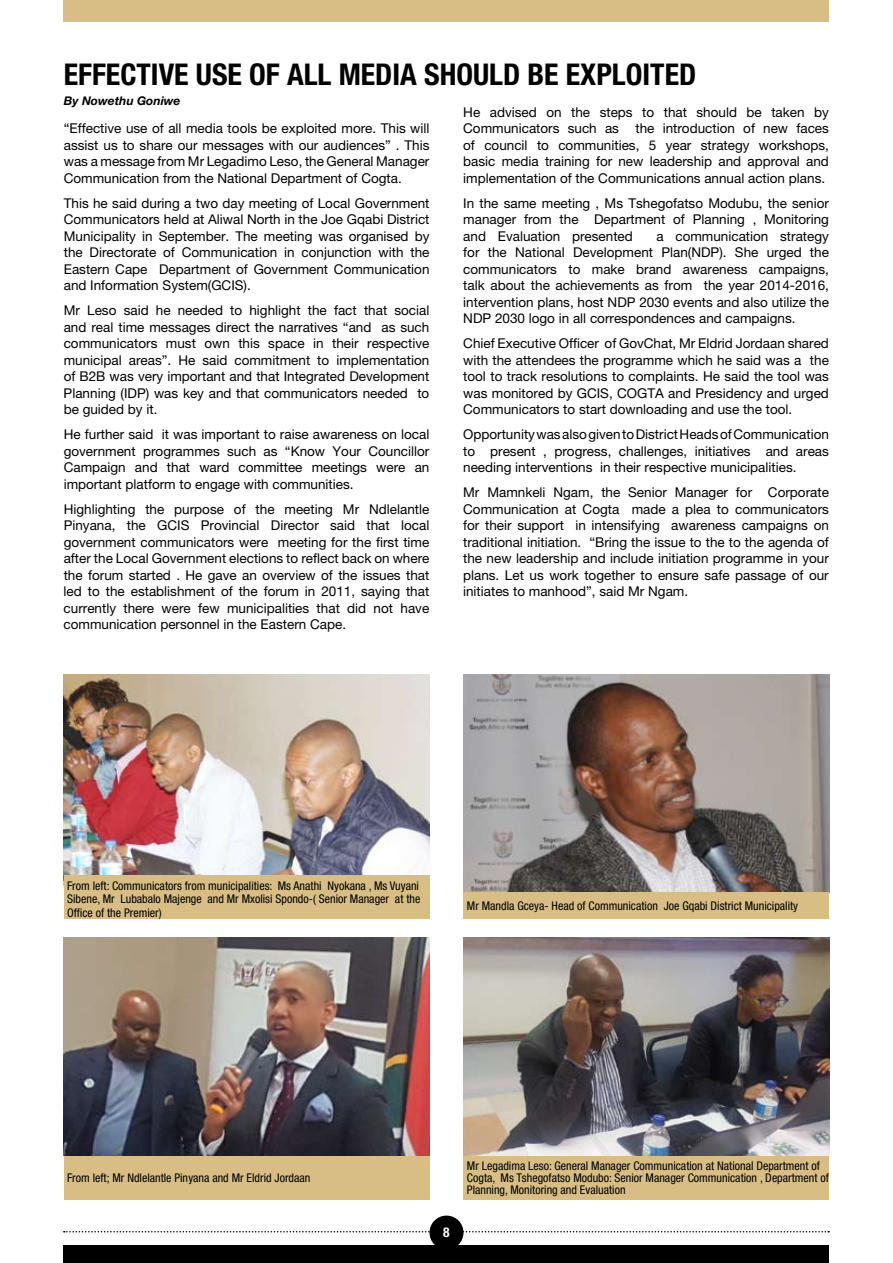
<style>
.page{position:relative;width:893px;height:1263px;background:#fff}
.page>*{position:absolute;margin:0;border:0;box-sizing:border-box;transform-origin:0 0}
.t1{font:700 condensed 30px "Helvetica Neue LT Pro";color:#000}
.t2{font:13.5px/16.5px "Helvetica Neue LT Pro";color:#000;text-align:justify}
.t3{font:700 condensed 13.5px "Helvetica Neue LT Pro";color:#fff}
.t4{font:condensed 12px/13.5px "Helvetica Neue LT Pro";color:#000;text-align:justify}
.t5{font:italic 700 12px "Helvetica Neue LT Pro";color:#000}
</style>
<div class="page">
<img style="left:463px;top:675px;width:366px;height:218px">
<img style="left:64px;top:675px;width:365px;height:200px">
<img style="left:463px;top:938px;width:366px;height:218px">
<img style="left:64px;top:938px;width:365px;height:218px">
<div style="left:64px;top:875px;width:365px;height:44px;background:#d8be85"></div>
<div style="left:64px;top:1156px;width:365px;height:43px;background:#d8be85"></div>
<div style="left:463px;top:893px;width:366px;height:26px;background:#d8be85"></div>
<div style="left:463px;top:1156px;width:366px;height:43px;background:#d8be85"></div>
<div style="left:64px;top:0;width:765px;height:21px;background:#d8be85"></div>
<div style="left:64px;top:1246px;width:765px;height:17px;background:#000"></div>
<svg style="left:64px;top:1231px;width:765px;height:1px"></svg>
<div style="left:429px;top:1215px;width:34px;height:34px;background:#000;border-radius:50%"></div>
<h1 class="t1" style="left:64px;top:56px;width:634px">EFFECTIVE USE OF ALL MEDIA SHOULD BE EXPLOITED</h1>
<p class="t5" style="left:64px;top:93px;width:118px">By Nowethu Goniwe</p>
<p class="t2" style="left:463px;top:103px;width:367px">He advised on the steps to that should be taken by Communicators such as the introduction of new faces of council to communities, 5 year strategy workshops, basic media training for new leadership and approval and implementation of the Communications annual action plans.</p>
<p class="t2" style="left:463px;top:194px;width:367px">In the same meeting , Ms Tshegofatso Modubu, the senior manager from the Department of Planning , Monitoring and Evaluation presented</p>
<p class="t2" style="left:64px;top:120px;width:367px">“Effective use of all media tools be exploited more. This will assist us to share our messages with our audiences” . This was a message from Mr Legadimo Leso, the General Manager Communication from the National Department of Cogta.</p>
<p class="t2" style="left:64px;top:194px;width:367px">This he said during a two day meeting of Local Government Communicators held at Aliwal North in the Joe Gqabi District Municipality in September. The meeting was organised by the Directorate of Communication in conjunction with the Eastern Cape Department of Government Communication and Information System(GCIS).</p>
<p class="t2" style="left:64px;top:302px;width:367px">Mr Leso said he needed to highlight the fact that social and real time messages direct the narratives “and as such communicators must own this space in their respective municipal areas”. He said commitment to implementation of B2B was very important and that Integrated Development Planning (IDP) was key and that communicators needed to be guided by it.</p>
<p class="t2" style="left:64px;top:426px;width:367px">He further said it was important to raise awareness on local government programmes such as “Know Your Councillor Campaign and that ward committee meetings were an important platform to engage with communities.</p>
<p class="t2" style="left:64px;top:500px;width:367px">Highlighting the purpose of the meeting Mr Ndlelantle Pinyana, the GCIS Provincial Director said that local government communicators were meeting for the first time after the Local Government elections to reflect back on where the forum started . He gave an overview of the issues that led to the establishment of the forum in 2011, saying that currently there were few municipalities that did not have communication personnel in the Eastern Cape.</p>
<p class="t2" style="left:463px;top:227px;width:367px;text-indent:193px">a communication strategy for the National Development Plan(NDP). She urged the communicators to make brand awareness campaigns, talk about the achievements as from the year 2014-2016, intervention plans, host NDP 2030 events and also utilize the NDP 2030 logo in all correspondences and campaigns.</p>
<p class="t2" style="left:463px;top:335px;width:367px">Chief Executive Officer of GovChat, Mr Eldrid Jordaan shared with the attendees the programme which he said was a the tool to track resolutions to complaints. He said the tool was was monitored by GCIS, COGTA and Presidency and urged Communicators to start downloading and use the tool.</p>
<p class="t2" style="left:463px;top:426px;width:367px">OpportunitywasalsogiventoDistrictHeadsofCommunication to present , progress, challenges, initiatives and areas needing interventions in their respective municipalities.</p>
<p class="t2" style="left:463px;top:484px;width:367px">Mr Mamnkeli Ngam, the Senior Manager for Corporate Communication at Cogta made a plea to communicators for their support in intensifying awareness campaigns on traditional initiation. “Bring the issue to the to the agenda of the new leadership and include initiation programme in your plans. Let us work together to ensure safe passage of our initiates to manhood”, said Mr Ngam.</p>
<p class="t4" style="left:67px;top:878px;width:355px">From left: Communicators from municipalities: Ms Anathi Nyokana , Ms Vuyani Sibene, Mr Lubabalo Majenge and Mr Mxolisi Spondo-( Senior Manager at the Office of the Premier)</p>
<p class="t4" style="left:467px;top:899px;width:333px">Mr Mandla Gceya- Head of Communication Joe Gqabi District Municipality</p>
<p class="t4" style="left:67px;top:1171px;width:245px">From left; Mr Ndlelantle Pinyana and Mr Eldrid Jordaan</p>
<p class="t3" style="left:443px;top:1224px;width:8px">8</p>
<p class="t4" style="left:467px;top:1159px;width:363px;line-height:12px;text-align:left">Mr Legadima Leso: General Manager Communication at National Department of<br>Cogta, Ms Tshegofatso Modubo: Senior Manager Communication , Department of<br>Planning, Monitoring and Evaluation</p>
</div>
